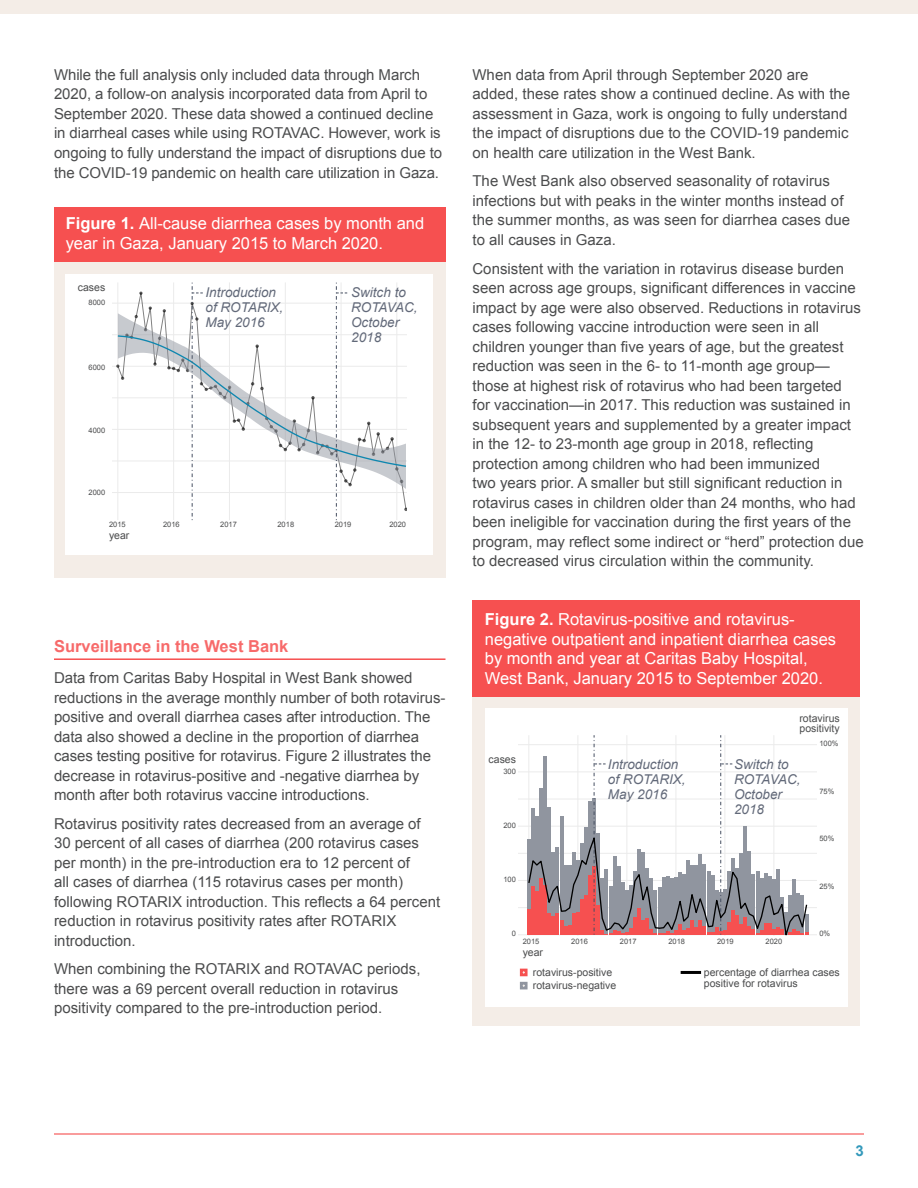
<style>
.page{position:relative;width:918px;height:1188px;background:#fff}
.page>*{position:absolute;margin:0;border:0;box-sizing:border-box;transform-origin:0 0}
.PalRota_Body{font:16.5px/19.5px "Arial";color:#fff}
.PalRota_H2{font:700 16.5px "Arial";color:#f76a6a}
.PalRota_Body-2{font:15px/19.5px "Arial";color:#4b4c4d}
.PalRota_Body-3{font:700 15px "Arial";color:#39b}
.Figure_notes{font:italic 13.5px/15px "Arial";color:#626979}
.Figure_notes-2{font:10.5px/10.5px "Arial";color:#4b4c4d}
.Figure_notes-3{font:7.5px "Arial";color:#4b4c4d}
.s1{font-weight:700}
</style>
<div class="page">
<hr style="left:54px;top:658px;width:392px;height:2px;background:#f65050">
<div style="left:54px;top:207px;width:392px;height:371px;background:#f4ede7"></div>
<div style="left:54px;top:207px;width:392px;height:54px;background:#f65050"></div>
<div style="left:66px;top:274px;width:367px;height:281px;background:#fff"></div>
<div style="left:0;top:0;width:918px;height:14px;background:#f4ede7"></div>
<hr style="left:54px;top:1133px;width:810px;height:2px;background:#f65050">
<div style="left:472px;top:600px;width:388px;height:426px;background:#f4ede7"></div>
<div style="left:473px;top:600px;width:387px;height:97px;background:#f65050"></div>
<div style="left:485px;top:708px;width:363px;height:299px;background:#fff"></div>
<hr style="left:112px;top:461px;width:294px;height:1px;background:#ebebeb">
<hr style="left:112px;top:398px;width:294px;height:1px;background:#ebebeb">
<hr style="left:112px;top:334px;width:294px;height:1px;background:#ebebeb">
<hr style="left:112px;top:492px;width:294px;height:1px;background:#ebebeb">
<hr style="left:112px;top:429px;width:294px;height:1px;background:#ebebeb">
<hr style="left:112px;top:366px;width:294px;height:1px;background:#ebebeb">
<hr style="left:112px;top:303px;width:294px;height:1px;background:#ebebeb">
<svg style="left:116px;top:282px;width:290px;height:238px"></svg>
<hr style="left:518px;top:907px;width:298px;height:1px;background:#ebebeb">
<hr style="left:518px;top:853px;width:298px;height:1px;background:#ebebeb">
<hr style="left:518px;top:799px;width:298px;height:1px;background:#ebebeb">
<hr style="left:518px;top:744px;width:298px;height:1px;background:#ebebeb">
<hr style="left:518px;top:934px;width:298px;height:1px;background:#ebebeb">
<hr style="left:518px;top:880px;width:298px;height:1px;background:#ebebeb">
<hr style="left:518px;top:826px;width:298px;height:1px;background:#ebebeb">
<hr style="left:518px;top:772px;width:298px;height:1px;background:#ebebeb">
<svg style="left:527px;top:735px;width:281px;height:200px"></svg>
<svg style="left:520px;top:969px;width:8px;height:7px"></svg>
<svg style="left:520px;top:982px;width:8px;height:7px"></svg>
<hr style="left:681px;top:971px;width:20px;height:3px;background:#000">
<p class="PalRota_Body-2" style="left:54px;top:65px;width:390px">While the full analysis only included data through March 2020, a follow-on analysis incorporated data from April to September 2020. These data showed a continued decline in diarrheal cases while using ROTAVAC. However, work is ongoing to fully understand the impact of disruptions due to the COVID-19 pandemic on health care utilization in Gaza.</p>
<p class="PalRota_Body" style="left:66px;top:214px;width:360px"><span class="s1">Figure 1.</span> All-cause diarrhea cases by month and year in Gaza, January 2015 to March 2020.</p>
<p class="Figure_notes-2" style="left:78px;top:282px;width:29px">cases</p>
<p class="Figure_notes-3" style="left:89px;top:298px;width:18px">8000</p>
<p class="Figure_notes-3" style="left:89px;top:363px;width:18px">6000</p>
<p class="Figure_notes-3" style="left:89px;top:425px;width:18px">4000</p>
<p class="Figure_notes-3" style="left:89px;top:488px;width:18px">2000</p>
<p class="Figure_notes" style="left:206px;top:285px;width:79px">Introduction of ROTARIX,<br>May 2016</p>
<p class="Figure_notes" style="left:351px;top:285px;width:68px">Switch to<br>ROTAVAC,<br>October<br>2018</p>
<p class="Figure_notes-3" style="left:109px;top:519px;width:18px">2015</p>
<p class="Figure_notes-3" style="left:163px;top:519px;width:18px">2016</p>
<p class="Figure_notes-3" style="left:220px;top:519px;width:18px">2017</p>
<p class="Figure_notes-3" style="left:277px;top:519px;width:18px">2018</p>
<p class="Figure_notes-3" style="left:335px;top:519px;width:18px">2019</p>
<p class="Figure_notes-3" style="left:389px;top:519px;width:18px">2020</p>
<p class="Figure_notes-2" style="left:109px;top:530px;width:22px">year</p>
<p class="PalRota_H2" style="left:54px;top:635px;width:236px">Surveillance in the West Bank</p>
<p class="PalRota_Body-2" style="left:54px;top:668px;width:393px">Data from Caritas Baby Hospital in West Bank showed reductions in the average monthly number of both rotavirus&shy;positive and overall diarrhea cases after introduction. The data also showed a decline in the proportion of diarrhea cases testing positive for rotavirus. Figure 2 illustrates the decrease in rotavirus-positive and -negative diarrhea by month after both rotavirus vaccine introductions.</p>
<p class="PalRota_Body-2" style="left:54px;top:814px;width:388px">Rotavirus positivity rates decreased from an average of 30 percent of all cases of diarrhea (200 rotavirus cases per month) in the pre-introduction era to 12 percent of<br>all cases of diarrhea (115 rotavirus cases per month) following ROTARIX introduction. This reflects a 64 percent reduction in rotavirus positivity rates after ROTARIX introduction.</p>
<p class="PalRota_Body-2" style="left:54px;top:959px;width:368px">When combining the ROTARIX and ROTAVAC periods, there was a 69 percent overall reduction in rotavirus positivity compared to the pre-introduction period.</p>
<p class="PalRota_Body-2" style="left:472px;top:65px;width:379px">When data from April through September 2020 are added, these rates show a continued decline. As with the assessment in Gaza, work is ongoing to fully understand the impact of disruptions due to the COVID-19 pandemic on health care utilization in the West Bank.</p>
<p class="PalRota_Body-2" style="left:472px;top:171px;width:379px">The West Bank also observed seasonality of rotavirus infections but with peaks in the winter months instead of the summer months, as was seen for diarrhea cases due to all causes in Gaza.</p>
<p class="PalRota_Body-2" style="left:472px;top:259px;width:393px">Consistent with the variation in rotavirus disease burden seen across age groups, significant differences in vaccine impact by age were also observed. Reductions in rotavirus cases following vaccine introduction were seen in all children younger than five years of age, but the greatest reduction was seen in the 6- to 11-month age group— those at highest risk of rotavirus who had been targeted<br>for vaccination—in 2017. This reduction was sustained in subsequent years and supplemented by a greater impact in the 12- to 23-month age group in 2018, reflecting protection among children who had been immunized<br>two years prior. A smaller but still significant reduction in rotavirus cases in children older than 24 months, who had been ineligible for vaccination during the first years of the program, may reflect some indirect or “herd” protection due to decreased virus circulation within the community.</p>
<p class="PalRota_Body" style="left:485px;top:610px;width:353px"><span class="s1">Figure 2.</span> Rotavirus-positive and rotavirus&shy;negative outpatient and inpatient diarrhea cases by month and year at Caritas Baby Hospital, West Bank, January 2015 to September 2020.</p>
<p class="Figure_notes-2" style="left:800px;top:713px;width:42px">rotavirus positivity</p>
<p class="Figure_notes-2" style="left:489px;top:754px;width:29px">cases</p>
<p class="Figure_notes-3" style="left:503px;top:767px;width:14px">300</p>
<p class="Figure_notes-3" style="left:503px;top:821px;width:14px">200</p>
<p class="Figure_notes-3" style="left:503px;top:875px;width:14px">100</p>
<p class="Figure_notes" style="left:608px;top:757px;width:79px">Introduction of ROTARIX,<br>May 2016</p>
<p class="Figure_notes" style="left:734px;top:757px;width:68px">Switch to<br>ROTAVAC,<br>October<br>2018</p>
<p class="Figure_notes-3" style="left:819px;top:739px;width:21px">100%</p>
<p class="Figure_notes-3" style="left:819px;top:786px;width:17px">75%</p>
<p class="Figure_notes-3" style="left:819px;top:834px;width:17px">50%</p>
<p class="Figure_notes-3" style="left:819px;top:881px;width:17px">25%</p>
<p class="Figure_notes-3" style="left:512px;top:928px;width:6px">0</p>
<p class="Figure_notes-3" style="left:819px;top:928px;width:12px">0%</p>
<p class="Figure_notes-3" style="left:523px;top:936px;width:18px">2015</p>
<p class="Figure_notes-3" style="left:571px;top:936px;width:18px">2016</p>
<p class="Figure_notes-3" style="left:620px;top:936px;width:18px">2017</p>
<p class="Figure_notes-3" style="left:668px;top:936px;width:18px">2018</p>
<p class="Figure_notes-3" style="left:717px;top:936px;width:18px">2019</p>
<p class="Figure_notes-3" style="left:766px;top:936px;width:18px">2020</p>
<p class="Figure_notes-2" style="left:523px;top:947px;width:22px">year</p>
<p class="Figure_notes-2" style="left:533px;top:981px;width:85px">rotavirus-negative</p>
<p class="Figure_notes-2" style="left:533px;top:967px;width:81px">rotavirus-positive</p>
<p class="Figure_notes-2" style="left:704px;top:967px;width:137px">percentage of diarrhea cases positive for rotavirus</p>
<p class="PalRota_Body-3" style="left:856px;top:1141px;width:10px">3</p>
</div>
